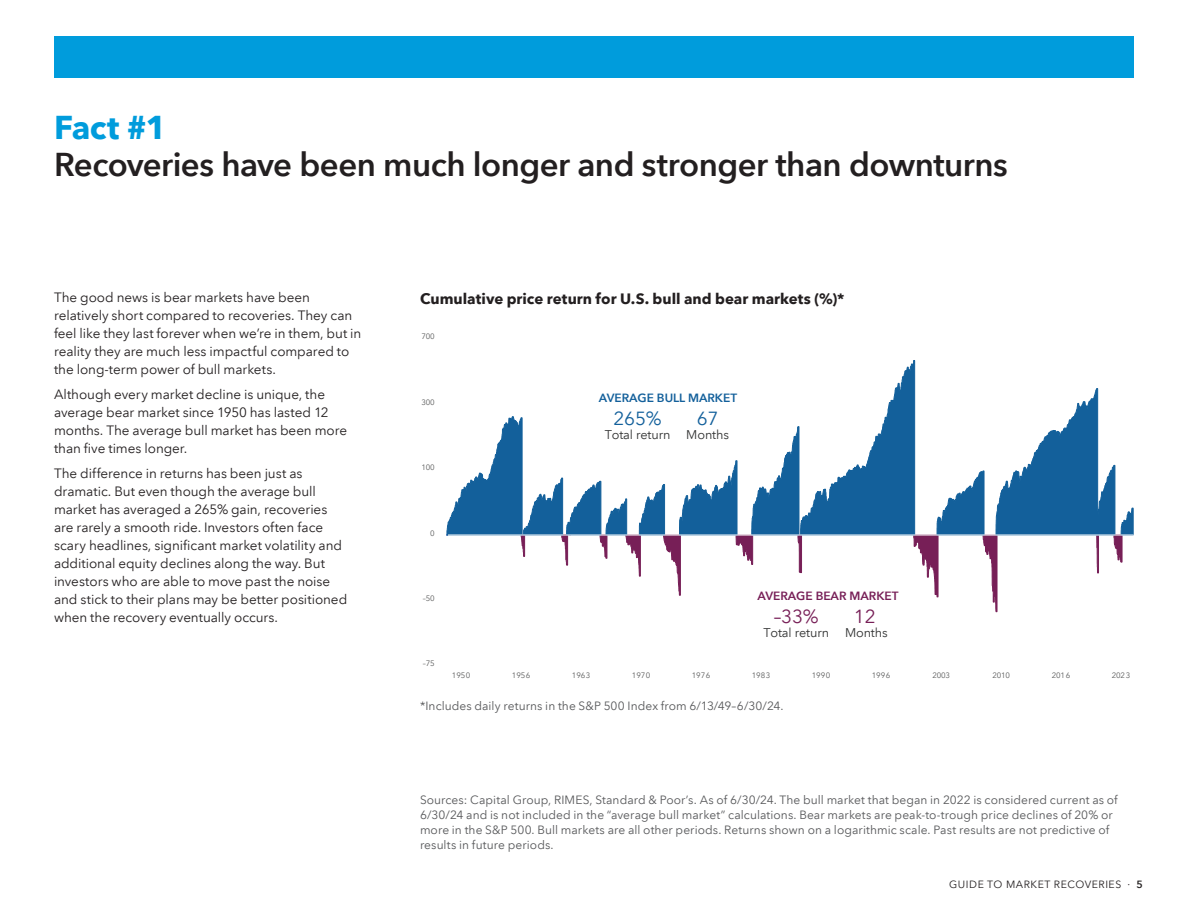
<style>
.page{position:relative;width:1188px;height:918px;background:#fff}
.page>*{position:absolute;margin:0;border:0;box-sizing:border-box;transform-origin:0 0}
.t1{font:600 33px "Avenir Next LT Com";letter-spacing:-.015em;color:#231f20}
.t2{font:700 33px "Avenir Next LT Com";color:#009cdc}
.t3{font:19.05px "Avenir Next LT Com";color:#13609b}
.t4{font:19.05px "Avenir Next LT Com";color:#771f57}
.t5{font:700 15px "Avenir Next LT Com";color:#231f20}
.t6{font:13.5px/18px "Avenir Next LT Com";letter-spacing:-.005em;color:#231f20}
.t7{font:12.6px "Avenir Next LT Com";letter-spacing:-.01em;color:#313232}
.t8{font:12px/15px "Avenir Next LT Com";letter-spacing:.005em;color:#57585a}
.t9{font:600 11.85px "Avenir Next LT Com";color:#13609b}
.t10{font:600 11.85px "Avenir Next LT Com";color:#771f57}
.t11{font:10.5px "Avenir Next LT Com";letter-spacing:.05em;color:#231f20}
.t12{font:7.8px "Avenir Next LT Com";letter-spacing:-.025em;color:#595a5a}
.s1{font-weight:600}
</style>
<div class="page">
<svg style="left:447px;top:360px;width:687px;height:252px"></svg>
<hr style="left:448px;top:535px;width:686px;height:1px;background:#fff">
<div style="left:54px;top:36px;width:1080px;height:42px;background:#009cdc"></div>
<h1 class="t2" style="left:54px;top:107px;width:114px">Fact #1</h1>
<h1 class="t1" style="left:54px;top:145px;width:955px">Recoveries have been much longer and stronger than downturns</h1>
<p class="t6" style="left:54px;top:289px;width:309px">The good news is bear markets have been relatively short compared to recoveries. They can feel like they last forever when we’re in them, but in reality they are much less impactful compared to the long-term power of bull markets.</p>
<p class="t6" style="left:54px;top:385px;width:295px">Although every market decline is unique, the average bear market since 1950 has lasted 12 months. The average bull market has been more than five times longer.</p>
<p class="t6" style="left:54px;top:464px;width:295px">The difference in returns has been just as dramatic. But even though the average bull market has averaged a 265% gain, recoveries are rarely a smooth ride. Investors often face scary headlines, significant market volatility and additional equity declines along the way. But investors who are able to move past the noise and stick to their plans may be better positioned when the recovery eventually occurs.</p>
<p class="t5" style="left:420px;top:289px;width:426px">Cumulative price return for U.S. bull and bear markets (%)*</p>
<p class="t12" style="left:422px;top:331px;width:15px">700</p>
<p class="t12" style="left:422px;top:398px;width:15px">300</p>
<p class="t12" style="left:422px;top:463px;width:15px">100</p>
<p class="t9" style="left:599px;top:390px;width:140px">AVERAGE BULL MARKET</p>
<p class="t7" style="left:605px;top:427px;width:67px">Total return</p>
<h2 class="t3" style="left:613px;top:407px;width:50px">265%</h2>
<h2 class="t3" style="left:697px;top:407px;width:23px">67</h2>
<p class="t7" style="left:686px;top:427px;width:44px">Months</p>
<p class="t12" style="left:430px;top:528px;width:6px">0</p>
<p class="t12" style="left:423px;top:593px;width:13px">–50</p>
<p class="t12" style="left:423px;top:659px;width:13px">–75</p>
<p class="t10" style="left:757px;top:588px;width:143px">AVERAGE BEAR MARKET</p>
<p class="t7" style="left:763px;top:625px;width:67px">Total return</p>
<h2 class="t4" style="left:774px;top:605px;width:46px">–33%</h2>
<h2 class="t4" style="left:854px;top:605px;width:23px">12</h2>
<p class="t7" style="left:845px;top:625px;width:44px">Months</p>
<p class="t12" style="left:452px;top:671px;width:20px">1950</p>
<p class="t12" style="left:512px;top:671px;width:20px">1956</p>
<p class="t12" style="left:572px;top:671px;width:20px">1963</p>
<p class="t12" style="left:632px;top:671px;width:20px">1970</p>
<p class="t12" style="left:692px;top:671px;width:20px">1976</p>
<p class="t12" style="left:752px;top:671px;width:20px">1983</p>
<p class="t12" style="left:812px;top:671px;width:20px">1990</p>
<p class="t12" style="left:872px;top:671px;width:20px">1996</p>
<p class="t12" style="left:932px;top:671px;width:19px">2003</p>
<p class="t12" style="left:992px;top:671px;width:19px">2010</p>
<p class="t12" style="left:1052px;top:671px;width:20px">2016</p>
<p class="t12" style="left:1112px;top:671px;width:20px">2023</p>
<p class="t8" style="left:420px;top:698px;width:365px">*Includes daily returns in the S&amp;P 500 Index from 6/13/49–6/30/24.</p>
<p class="t8" style="left:420px;top:792px;width:699px">Sources: Capital Group, RIMES, Standard &amp; Poor’s. As of 6/30/24. The bull market that began in 2022 is considered current as of 6/30/24 and is not included in the “average bull market” calculations. Bear markets are peak-to-trough price declines of 20% or more in the S&amp;P 500. Bull markets are all other periods. Returns shown on a logarithmic scale. Past results are not predictive of results in future periods.</p>
<p class="t11" style="left:949px;top:878px;width:195px">GUIDE TO MARKET RECOVERIES · <span class="s1">5</span></p>
</div>
